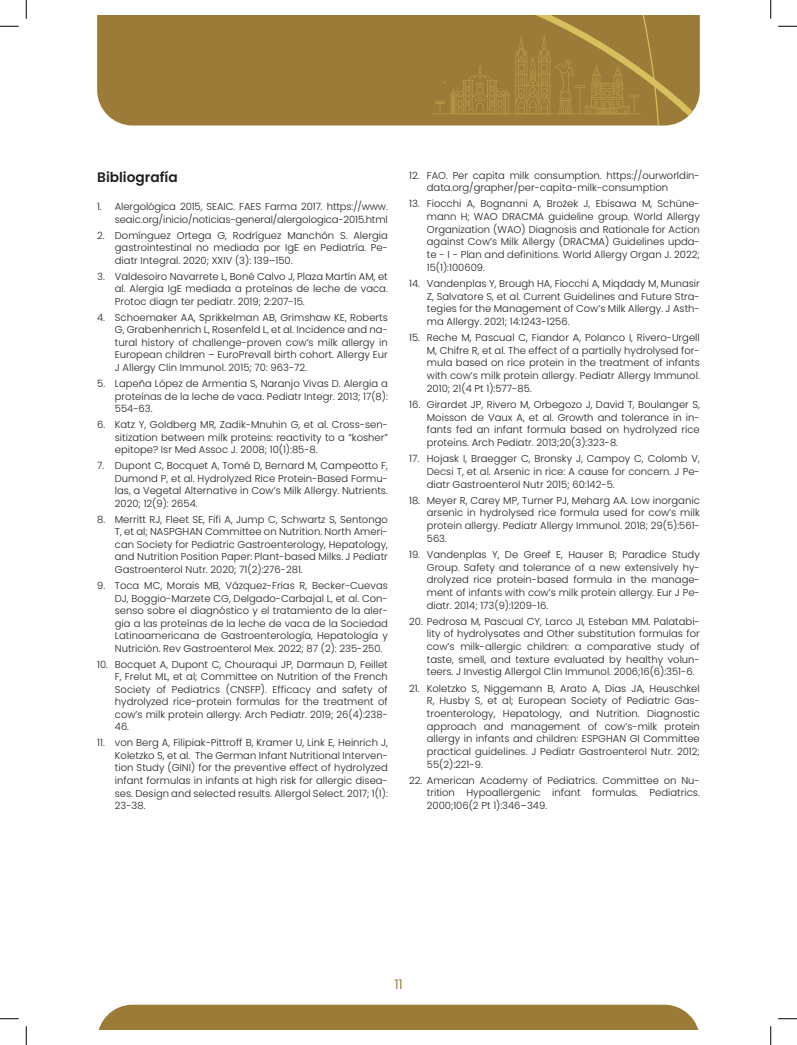
<style>
.page{position:relative;width:797px;height:1045px;background:#fff}
.page>*{position:absolute;margin:0;border:0;box-sizing:border-box;transform-origin:0 0}
.t1{font:300 15px "Paralucent";color:#9c7a38}
.t2{font:600 13.75px "Poppins";color:#231f20}
.t3{font:300 10px/12.6px "Poppins";color:#231f20;text-align:justify}
</style>
<div class="page">
<svg style="left:99px;top:1004px;width:599px;height:25px;background:#a18143"></svg>
<div style="left:97px;top:16px;width:602px;height:109px;background:#9c7a38"></div>
<hr style="left:431px;top:113px;width:210px;height:1px;background:#d6bf5e">
<svg style="left:434px;top:16px;width:227px;height:109px;background:#a07f3b"></svg>
<svg style="left:0;top:25px;width:19px;height:2px"></svg>
<svg style="left:778px;top:25px;width:19px;height:2px"></svg>
<svg style="left:0;top:1018px;width:19px;height:1px"></svg>
<svg style="left:778px;top:1018px;width:19px;height:1px"></svg>
<svg style="left:25px;top:0;width:2px;height:19px"></svg>
<svg style="left:25px;top:1026px;width:2px;height:19px"></svg>
<svg style="left:770px;top:0;width:1px;height:19px"></svg>
<svg style="left:770px;top:1026px;width:1px;height:19px"></svg>
<h2 class="t2" style="left:97px;top:170px;width:82px">Bibliografía</h2>
<p class="t3" style="left:97px;top:200px;width:292px;text-align:right">1. Alergológica 2015, SEAIC. FAES Farma 2017. https://www. seaic.org/inicio/noticias-general/alergologica-2015.html</p>
<p class="t3" style="left:115px;top:229px;width:274px;text-indent:-18px">2. Domínguez Ortega G, Rodríguez Manchón S. Alergia gastrointestinal no mediada por IgE en Pediatría. Pe&shy;diatr Integral. 2020; XXIV (3): 139–150.</p>
<p class="t3" style="left:115px;top:270px;width:274px;text-indent:-18px">3. Valdesoiro Navarrete L, Boné Calvo J, Plaza Martín AM, et al. Alergia IgE mediada a proteínas de leche de vaca.<br>Protoc diagn ter pediatr. 2019; 2:207-15.</p>
<p class="t3" style="left:115px;top:311px;width:274px;text-indent:-18px">4. Schoemaker AA, Sprikkelman AB, Grimshaw KE, Roberts G, Grabenhenrich L, Rosenfeld L, et al. Incidence and na&shy;tural history of challenge-proven cow’s milk allergy in European children – EuroPrevall birth cohort. Allergy Eur J Allergy Clin Immunol. 2015; 70: 963-72.</p>
<p class="t3" style="left:115px;top:377px;width:274px;text-indent:-18px">5. Lapeña López de Armentia S, Naranjo Vivas D. Alergia a proteínas de la leche de vaca. Pediatr Integr. 2013; 17(8):<br>554-63.</p>
<p class="t3" style="left:115px;top:418px;width:274px;text-indent:-18px">6. Katz Y, Goldberg MR, Zadik-Mnuhin G, et al. Cross-sen&shy;sitization between milk proteins: reactivity to a “kosher” epitope? Isr Med Assoc J. 2008; 10(1):85-8.</p>
<p class="t3" style="left:115px;top:459px;width:274px;text-indent:-18px">7. Dupont C, Bocquet A, Tomé D, Bernard M, Campeotto F, Dumond P, et al. Hydrolyzed Rice Protein-Based Formu&shy;las, a Vegetal Alternative in Cow’s Milk Allergy. Nutrients.<br>2020; 12(9): 2654.</p>
<p class="t3" style="left:115px;top:513px;width:274px;text-indent:-18px">8. Merritt RJ, Fleet SE, Fifi A, Jump C, Schwartz S, Sentongo T, et al; NASPGHAN Committee on Nutrition. North Ameri&shy;can Society for Pediatric Gastroenterology, Hepatology, and Nutrition Position Paper: Plant-based Milks. J Pediatr Gastroenterol Nutr. 2020; 71(2):276-281.</p>
<p class="t3" style="left:115px;top:579px;width:274px;text-indent:-18px">9. Toca MC, Morais MB, Vázquez-Frias R, Becker-Cuevas DJ, Boggio-Marzete CG, Delgado-Carbajal L, et al. Con&shy;senso sobre el diagnóstico y el tratamiento de la aler&shy;gia a las proteínas de la leche de vaca de la Sociedad Latinoamericana de Gastroenterología, Hepatología y Nutrición. Rev Gastroenterol Mex. 2022; 87 (2): 235-250.</p>
<p class="t3" style="left:115px;top:658px;width:274px;text-indent:-18px">10. Bocquet A, Dupont C, Chouraqui JP, Darmaun D, Feillet F, Frelut ML, et al; Committee on Nutrition of the French Society of Pediatrics (CNSFP). Efficacy and safety of hydrolyzed rice-protein formulas for the treatment of cow’s milk protein allergy. Arch Pediatr. 2019; 26(4):238- 46.</p>
<p class="t3" style="left:115px;top:736px;width:274px;text-indent:-18px">11. von Berg A, Filipiak-Pittroff B, Kramer U, Link E, Heinrich J, Koletzko S, et al. The German Infant Nutritional Interven&shy;tion Study (GINI) for the preventive effect of hydrolyzed infant formulas in infants at high risk for allergic disea&shy;ses. Design and selected results. Allergol Select. 2017; 1(1):<br>23-38.</p>
<p class="t3" style="left:427px;top:169px;width:274px;text-indent:-18px">12. FAO. Per capita milk consumption. https://ourworldin&shy;data.org/grapher/per-capita-milk-consumption</p>
<p class="t3" style="left:427px;top:198px;width:274px;text-indent:-18px">13. Fiocchi A, Bognanni A, Brożek J, Ebisawa M, Schüne&shy;mann H; WAO DRACMA guideline group. World Allergy Organization (WAO) Diagnosis and Rationale for Action against Cow’s Milk Allergy (DRACMA) Guidelines upda&shy;te - I - Plan and definitions. World Allergy Organ J. 2022; 15(1):100609.</p>
<p class="t3" style="left:427px;top:277px;width:274px;text-indent:-18px">14. Vandenplas Y, Brough HA, Fiocchi A, Miqdady M, Munasir Z, Salvatore S, et al. Current Guidelines and Future Stra&shy;tegies for the Management of Cow’s Milk Allergy. J Asth&shy;ma Allergy. 2021; 14:1243-1256.</p>
<p class="t3" style="left:427px;top:331px;width:274px;text-indent:-18px">15. Reche M, Pascual C, Fiandor A, Polanco I, Rivero-Urgell M, Chifre R, et al. The effect of a partially hydrolysed for&shy;mula based on rice protein in the treatment of infants with cow’s milk protein allergy. Pediatr Allergy Immunol.<br>2010; 21(4 Pt 1):577-85.</p>
<p class="t3" style="left:427px;top:398px;width:274px;text-indent:-18px">16. Girardet JP, Rivero M, Orbegozo J, David T, Boulanger S, Moisson de Vaux A, et al. Growth and tolerance in in&shy;fants fed an infant formula based on hydrolyzed rice proteins. Arch Pediatr. 2013;20(3):323-8.</p>
<p class="t3" style="left:427px;top:452px;width:274px;text-indent:-18px">17. Hojask I, Braegger C, Bronsky J, Campoy C, Colomb V, Decsi T, et al. Arsenic in rice: A cause for concern. J Pe&shy;diatr Gastroenterol Nutr 2015; 60:142-5.</p>
<p class="t3" style="left:427px;top:494px;width:274px;text-indent:-18px">18. Meyer R, Carey MP, Turner PJ, Meharg AA. Low inorganic arsenic in hydrolysed rice formula used for cow’s milk protein allergy. Pediatr Allergy Immunol. 2018; 29(5):561- 563.</p>
<p class="t3" style="left:427px;top:548px;width:274px;text-indent:-18px">19. Vandenplas Y, De Greef E, Hauser B; Paradice Study Group. Safety and tolerance of a new extensively hy&shy;drolyzed rice protein-based formula in the manage&shy;ment of infants with cow’s milk protein allergy. Eur J Pe&shy;diatr. 2014; 173(9):1209-16.</p>
<p class="t3" style="left:427px;top:615px;width:274px;text-indent:-18px">20. Pedrosa M, Pascual CY, Larco JI, Esteban MM. Palatabi&shy;lity of hydrolysates and Other substitution formulas for cow’s milk-allergic children: a comparative study of taste, smell, and texture evaluated by healthy volun&shy;teers. J Investig Allergol Clin Immunol. 2006;16(6):351-6.</p>
<p class="t3" style="left:427px;top:682px;width:274px;text-indent:-18px">21. Koletzko S, Niggemann B, Arato A, Dias JA, Heuschkel R, Husby S, et al; European Society of Pediatric Gas&shy;troenterology, Hepatology, and Nutrition. Diagnostic approach and management of cow’s-milk protein allergy in infants and children: ESPGHAN GI Committee practical guidelines. J Pediatr Gastroenterol Nutr. 2012; 55(2):221-9.</p>
<p class="t3" style="left:427px;top:774px;width:274px;text-indent:-18px">22. American Academy of Pediatrics. Committee on Nu&shy;trition Hypoallergenic infant formulas. Pediatrics.<br>2000;106(2 Pt 1):346–349.</p>
<h1 class="t1" style="left:394px;top:975px;width:10px">11</h1>
</div>
